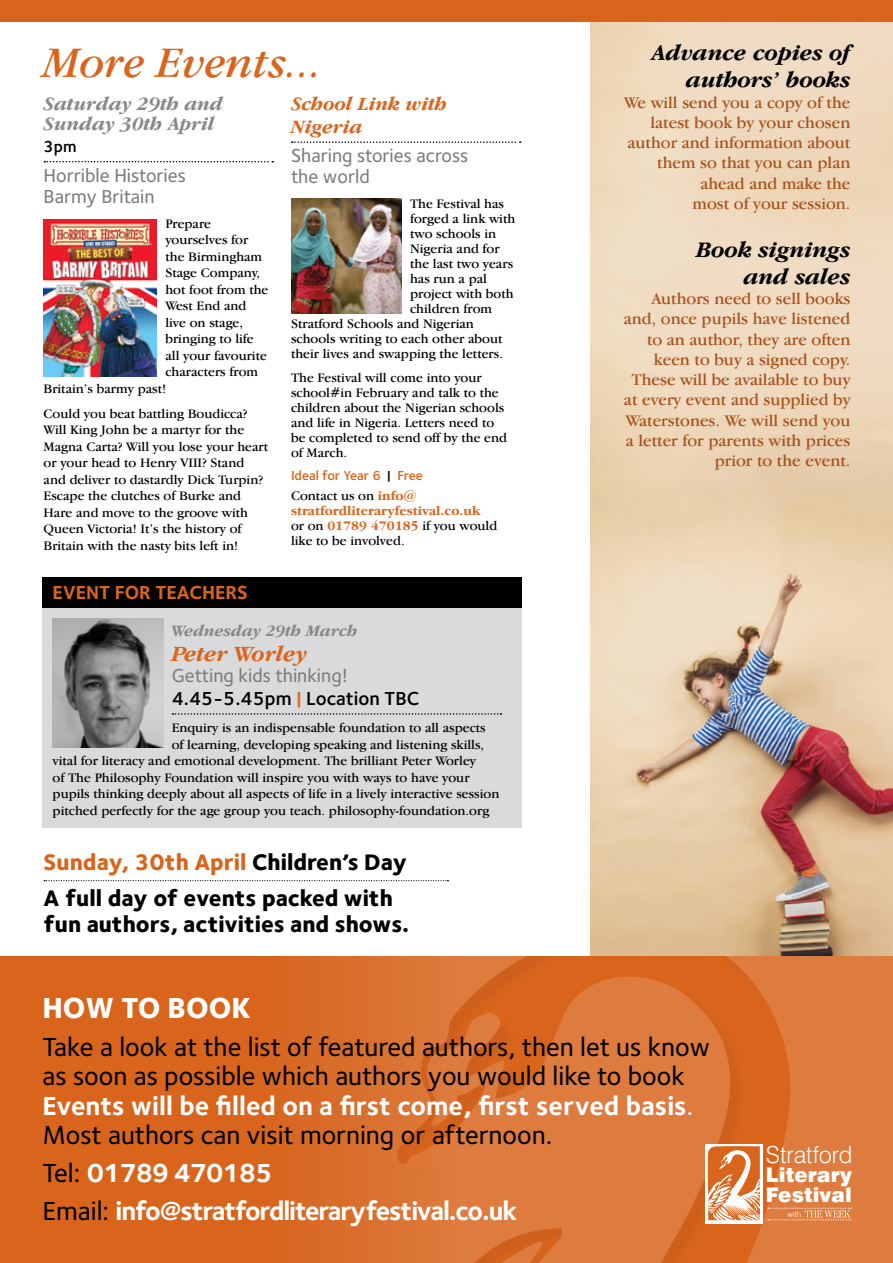
<style>
.page{position:relative;width:893px;height:1263px;background:#fff}
.page>*{position:absolute;margin:0;border:0;box-sizing:border-box;transform-origin:0 0}
.t1{font:italic 45px "Garamond IT Cby BT";color:#d9651d}
.t2{font:800 30px "Foundry Sterling";color:#fff}
.t3{font:500 27px/29.4px "Foundry Sterling";color:#000}
.t4{font:700 27px/38px "Foundry Sterling";letter-spacing:-.04em;color:#fff}
.t5{font:300 23.4px "Swiss 721 BT";color:#fff}
.t6{font:800 23.25px/35.8px "Foundry Sterling";color:#000}
.t7{font:italic 700 22.8px/27.5px "Garamond IT Cby BT";color:#000;text-align:right}
.t8{font:italic 700 22.5px "Garamond IT Cby BT";color:#d9651d}
.t9{font:900 20.1px/20.1px "Swiss 721 BT";color:#fff}
.t10{font:500 19.5px/21px "Foundry Sterling";color:#7b7c7e}
.t11{font:600 19.5px/22.5px "Foundry Sterling";color:#000}
.t12{font:italic 700 19.5px/19.5px "Garamond IT Cby BT";color:#87888a}
.t13{font:italic 700 19.5px/22.5px "Garamond IT Cby BT";color:#d9651d}
.t14{font:700 19.5px "Foundry Sterling";color:#d9651d}
.t15{font:16.8px/20.2px "Garamond IT Cby BT";color:#a95019;text-align:right}
.t16{font:italic 700 16.5px "Garamond IT Cby BT";color:#87888a}
.t17{font:600 16.5px "Foundry Sterling";color:#000}
.t18{font:13.5px/16.5px "Garamond IT Cby BT";color:#000}
.t19{font:700 13.5px/15px "Garamond IT Cby BT";color:#d9651d}
.t20{font:600 13.5px "Foundry Sterling";letter-spacing:-.005em;color:#d9651d}
.t21{font:300 8.1px "Swiss 721 BT";color:#fff}
.s1{color:#000}
.s2{font-weight:400;color:#000}
.s3{font-weight:500;color:#7b7c7e}
.s4{color:#d9651d}
.s5{font-weight:700;color:#fff}
.s6{color:#fff}
.s7{font-weight:500;color:#000}
</style>
<div class="page">
<img style="left:590px;top:21px;width:303px;height:936px">
<div style="left:0;top:957px;width:893px;height:306px;background:#d9651d"></div>
<svg style="left:325px;top:957px;width:568px;height:306px;fill:#de7b3e"></svg>
<div style="left:705px;top:1144px;width:57px;height:80px;background:#fff"></div>
<svg style="left:708px;top:1146px;width:52px;height:74px"></svg>
<svg style="left:768px;top:1208px;width:83px;height:12px"></svg>
<svg style="left:44px;top:161px;width:229px;height:1px"></svg>
<svg style="left:292px;top:141px;width:229px;height:2px"></svg>
<img style="left:291px;top:199px;width:111px;height:114px">
<div style="left:0;top:0;width:893px;height:21px;background:#d9651d"></div>
<svg style="left:44px;top:880px;width:404px;height:1px"></svg>
<div style="left:43px;top:601px;width:479px;height:226px;background:#d9dadb"></div>
<svg style="left:172px;top:713px;width:329px;height:2px"></svg>
<img style="left:44px;top:219px;width:113px;height:158px">
<img style="left:53px;top:619px;width:110px;height:128px">
<div style="left:43px;top:577px;width:479px;height:30px;background:#000"></div>
<h1 class="t1" style="left:44px;top:36px;width:281px">More Events...</h1>
<h3 class="t12" style="left:44px;top:94px;width:181px">Saturday 29th and<br>Sunday 30th April</h3>
<p class="t17" style="left:44px;top:137px;width:34px">3pm</p>
<h3 class="t10" style="left:44px;top:165px;width:144px">Horrible Histories<br>Barmy Britain</h3>
<p class="t18" style="left:165px;top:215px;width:47px">Prepare</p>
<p class="t18" style="left:165px;top:232px;width:84px">yourselves for</p>
<p class="t18" style="left:165px;top:248px;width:98px">the Birmingham</p>
<p class="t18" style="left:165px;top:265px;width:96px">Stage Company,</p>
<p class="t18" style="left:165px;top:281px;width:105px">hot foot from the</p>
<p class="t18" style="left:165px;top:298px;width:83px">West End and</p>
<p class="t18" style="left:165px;top:314px;width:79px">live on stage,</p>
<p class="t18" style="left:165px;top:331px;width:90px">bringing to life</p>
<p class="t18" style="left:165px;top:347px;width:103px">all your favourite</p>
<p class="t18" style="left:165px;top:364px;width:94px">characters from</p>
<p class="t18" style="left:44px;top:380px;width:124px">Britain’s barmy past!</p>
<p class="t18" style="left:44px;top:405px;width:226px">Could you beat battling Boudicca?<br>Will King John be a martyr for the Magna Carta? Will you lose your heart or your head to Henry VIII? Stand and deliver to dastardly Dick Turpin?<br>Escape the clutches of Burke and Hare and move to the groove with Queen Victoria! It’s the history of Britain with the nasty bits left in!</p>
<h3 class="t13" style="left:291px;top:92px;width:157px">School Link with<br>Nigeria</h3>
<h3 class="t10" style="left:291px;top:145px;width:179px">Sharing stories across the world</h3>
<p class="t18" style="left:410px;top:196px;width:96px">The Festival has</p>
<p class="t18" style="left:410px;top:211px;width:107px">forged a link with</p>
<p class="t18" style="left:410px;top:226px;width:88px">two schools in</p>
<p class="t18" style="left:410px;top:241px;width:91px">Nigeria and for</p>
<p class="t18" style="left:410px;top:256px;width:105px">the last two years</p>
<p class="t18" style="left:410px;top:271px;width:78px">has run a pal</p>
<p class="t18" style="left:410px;top:286px;width:105px">project with both</p>
<p class="t18" style="left:410px;top:301px;width:84px">children from</p>
<p class="t18" style="left:291px;top:316px;width:184px">Stratford Schools and Nigerian</p>
<p class="t18" style="left:291px;top:331px;width:213px">schools writing to each other about</p>
<p class="t18" style="left:291px;top:346px;width:214px">their lives and swapping the letters.</p>
<p class="t18" style="left:291px;top:370px;width:218px;line-height:15px">The Festival will come into your school#in February and talk to the children about the Nigerian schools and life in Nigeria. Letters need to be completed to send off by the end of March.</p>
<p class="t20" style="left:291px;top:468px;width:133px">Ideal for Year 6 <span class="s1">|</span> Free</p>
<p class="t19" style="left:291px;top:488px;width:208px"><span class="s2">Contact us on</span> info@ stratfordliteraryfestival.co.uk<br><span class="s2">or on</span> 01789 470185 <span class="s2">if you would like to be involved.</span></p>
<h3 class="t14" style="left:53px;top:580px;width:197px">EVENT FOR TEACHERS</h3>
<p class="t16" style="left:172px;top:621px;width:187px">Wednesday 29th March</p>
<h3 class="t8" style="left:172px;top:640px;width:137px">Peter Worley</h3>
<h3 class="t11" style="left:172px;top:664px;width:249px"><span class="s3">Getting kids thinking!<br></span>4.45-5.45pm <span class="s4">|</span> Location TBC</h3>
<p class="t18" style="left:172px;top:719px;width:316px">Enquiry is an indispensable foundation to all aspects</p>
<p class="t18" style="left:172px;top:736px;width:314px">of learning, developing speaking and listening skills,</p>
<p class="t18" style="left:53px;top:752px;width:425px">vital for literacy and emotional development. The brilliant Peter Worley</p>
<p class="t18" style="left:53px;top:769px;width:418px">of The Philosophy Foundation will inspire you with ways to have your</p>
<p class="t18" style="left:53px;top:785px;width:448px">pupils thinking deeply about all aspects of life in a lively interactive session</p>
<p class="t18" style="left:53px;top:802px;width:438px">pitched perfectly for the age group you teach. philosophy-foundation.org</p>
<h3 class="t6" style="left:44px;top:844px;width:365px"><span class="s4">Sunday, 30th April</span> Children’s Day<br>A full day of events packed with</h3>
<h3 class="t6" style="left:44px;top:906px;width:367px">fun authors, activities and shows.</h3>
<h3 class="t7" style="left:652px;top:38px;width:200px">Advance copies of authors’ books</h3>
<p class="t15" style="left:624px;top:92px;width:228px">We will send you a copy of the latest book by your chosen author and information about them so that you can plan ahead and make the<br>most of your session.</p>
<h3 class="t7" style="left:696px;top:235px;width:156px">Book signings and sales</h3>
<p class="t15" style="left:624px;top:288px;width:228px">Authors need to sell books and, once pupils have listened to an author, they are often keen to buy a signed copy.<br>These will be available to buy at every event and supplied by<br>Waterstones. We will send you a letter for parents with prices prior to the event.</p>
<h2 class="t2" style="left:43px;top:989px;width:210px">HOW TO BOOK</h2>
<h3 class="t3" style="left:43px;top:1032px;width:669px">Take a look at the list of featured authors, then let us know as soon as possible which authors you would like to book <span class="s5">Events will be filled on a first come, first served basis</span><span class="s6">.<br></span>Most authors can visit morning or afternoon.</h3>
<h3 class="t4" style="left:43px;top:1154px;width:476px"><span class="s7">Tel:</span> 01789 470185<br><span class="s7">Email:</span> info@stratfordliteraryfestival.co.uk</h3>
<h3 class="t5" style="left:766px;top:1140px;width:88px">Stratford</h3>
<h3 class="t9" style="left:766px;top:1164px;width:87px">Literary<br>Festival</h3>
<p class="t21" style="left:787px;top:1209px;width:15px">with</p>
</div>
